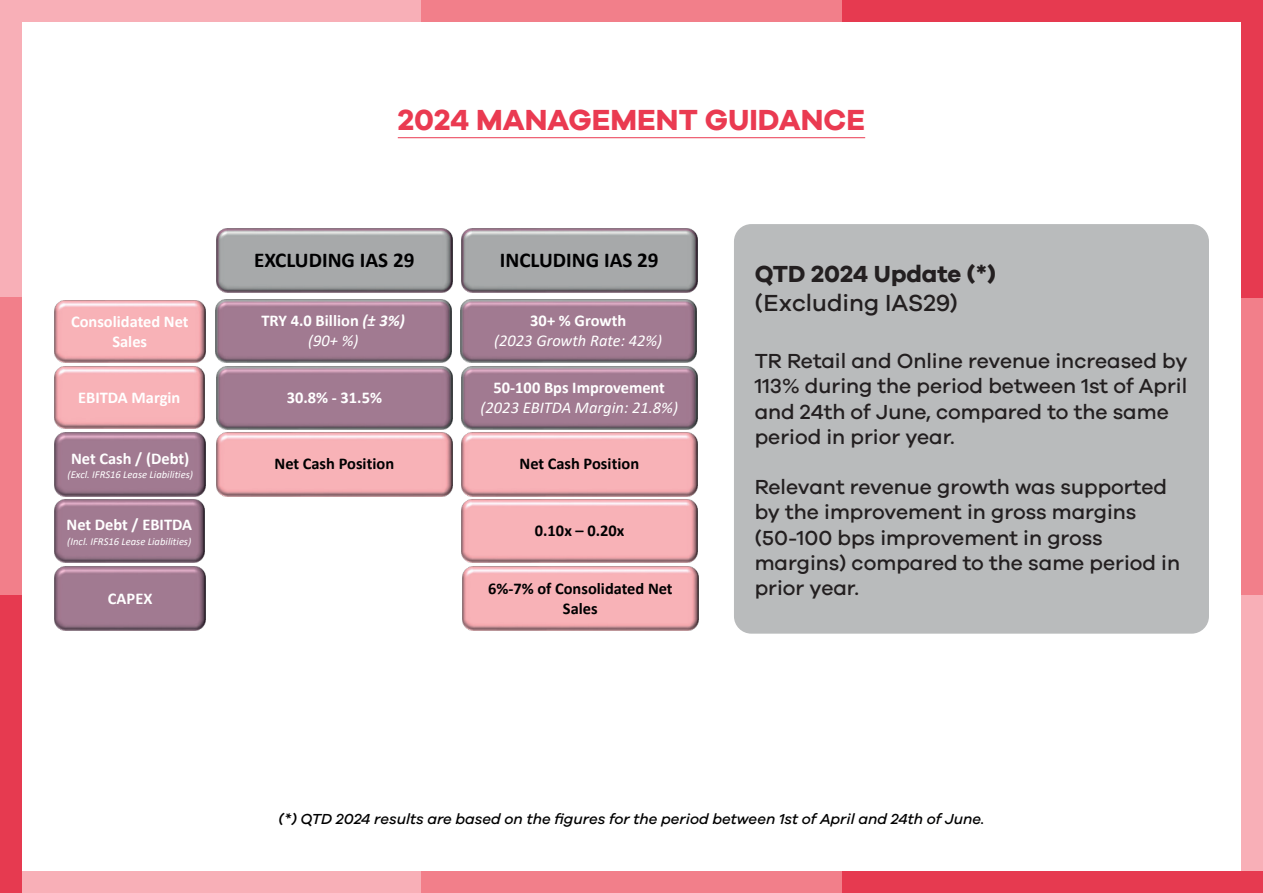
<style>
.page{position:relative;width:1263px;height:893px;background:#fff}
.page>*{position:absolute;margin:0;border:0;box-sizing:border-box;transform-origin:0 0}
.t1{font:700 30px "Galano Grotesque";color:#ea3a51}
.t2{font:700 24px "Galano Grotesque";color:#231f20}
.t3{font:500 24px "Galano Grotesque";color:#231f20}
.t4{font:700 21.15px "Calibri";color:#000001}
.t5{font:500 21px/25.2px "Galano Grotesque";color:#231f20}
.t6{font:700 16.5px/20px "Calibri";color:#fff;text-align:center}
.t7{font:700 16.5px/20px "Calibri";color:#000001;text-align:center}
.t8{font:italic 16.5px "Calibri";color:#fff}
.t9{font:italic 500 15px "Galano Grotesque";color:#000001}
.t10{font:italic 10.5px "Calibri";color:#fff}
.s1{font-style:italic}
.s2{font-weight:400;font-style:italic}
</style>
<div class="page">
<div style="left:734px;top:224px;width:475px;height:410px;background:#b9bbbc;border-radius:17px"></div>
<hr style="left:398px;top:137px;width:467px;height:1px;background:#ea3a51">
<div style="left:0;top:0;width:421px;height:21px;background:#f8afb7"></div>
<div style="left:0;top:872px;width:421px;height:21px;background:#f8afb7"></div>
<div style="left:0;top:0;width:21px;height:298px;background:#f8afb7"></div>
<div style="left:1242px;top:595px;width:21px;height:298px;background:#f8afb7"></div>
<div style="left:421px;top:0;width:421px;height:21px;background:#f27f8a"></div>
<div style="left:421px;top:872px;width:421px;height:21px;background:#f27f8a"></div>
<div style="left:0;top:298px;width:21px;height:297px;background:#f27f8a"></div>
<div style="left:1242px;top:298px;width:21px;height:297px;background:#f27f8a"></div>
<div style="left:842px;top:0;width:421px;height:21px;background:#e63a50"></div>
<div style="left:842px;top:872px;width:421px;height:21px;background:#e63a50"></div>
<div style="left:0;top:595px;width:21px;height:298px;background:#e63a50"></div>
<div style="left:1242px;top:0;width:21px;height:298px;background:#e63a50"></div>
<img style="left:54px;top:300px;width:152px;height:129px">
<img style="left:215px;top:299px;width:237px;height:64px">
<img style="left:216px;top:228px;width:237px;height:65px">
<img style="left:54px;top:432px;width:152px;height:65px">
<img style="left:216px;top:366px;width:237px;height:131px">
<img style="left:54px;top:499px;width:151px;height:64px">
<img style="left:54px;top:566px;width:152px;height:65px">
<img style="left:460px;top:299px;width:237px;height:64px">
<img style="left:461px;top:228px;width:237px;height:65px">
<img style="left:461px;top:366px;width:237px;height:197px">
<img style="left:462px;top:566px;width:237px;height:65px">
<p class="t6" style="left:71px;top:311px;width:119px">Consolidated Net<br>Sales</p>
<p class="t6" style="left:78px;top:387px;width:104px">EBITDA Margin</p>
<p class="t6" style="left:71px;top:448px;width:120px">Net Cash / (Debt)</p>
<p class="t10" style="left:67px;top:467px;width:127px">(Excl. IFRS16 Lease Liabilities)</p>
<p class="t6" style="left:66px;top:515px;width:127px">Net Debt / EBITDA</p>
<p class="t10" style="left:67px;top:534px;width:125px">(Incl. IFRS16 Lease Liabilities)</p>
<p class="t6" style="left:108px;top:588px;width:46px">CAPEX</p>
<h1 class="t1" style="left:398px;top:101px;width:469px">2024 MANAGEMENT GUIDANCE</h1>
<p class="t4" style="left:254px;top:245px;width:162px">EXCLUDING IAS 29</p>
<p class="t4" style="left:500px;top:245px;width:160px">INCLUDING IAS 29</p>
<p class="t6" style="left:262px;top:310px;width:145px">TRY 4.0 Billion <span class="s1">(± 3%) </span><span class="s2">(90+ %)</span></p>
<p class="t6" style="left:530px;top:310px;width:97px">30+ % Growth</p>
<p class="t8" style="left:494px;top:329px;width:170px">(2023 Growth Rate: 42%)</p>
<p class="t6" style="left:287px;top:387px;width:97px">30.8% - 31.5%</p>
<p class="t6" style="left:493px;top:377px;width:173px">50-100 Bps Improvement</p>
<p class="t8" style="left:481px;top:396px;width:199px">(2023 EBITDA Margin: 21.8%)</p>
<p class="t7" style="left:274px;top:454px;width:121px">Net Cash Position</p>
<p class="t7" style="left:519px;top:454px;width:121px">Net Cash Position</p>
<p class="t7" style="left:535px;top:521px;width:91px">0.10x – 0.20x</p>
<p class="t7" style="left:488px;top:578px;width:186px">6%-7% of Consolidated Net<br>Sales</p>
<p class="t2" style="left:755px;top:259px;width:243px">QTD 2024 Update (*)</p>
<p class="t3" style="left:755px;top:288px;width:205px">(Excluding IAS29)</p>
<p class="t5" style="left:755px;top:348px;width:434px">TR Retail and Online revenue increased by 113% during the period between 1st of April and 24th of June, compared to the same period in prior year.</p>
<p class="t5" style="left:755px;top:474px;width:427px">Relevant revenue growth was supported by the improvement in gross margins (50-100 bps improvement in gross margins) compared to the same period in prior year.</p>
<p class="t9" style="left:278px;top:810px;width:708px">(*) QTD 2024 results are based on the figures for the period between 1st of April and 24th of June.</p>
</div>
